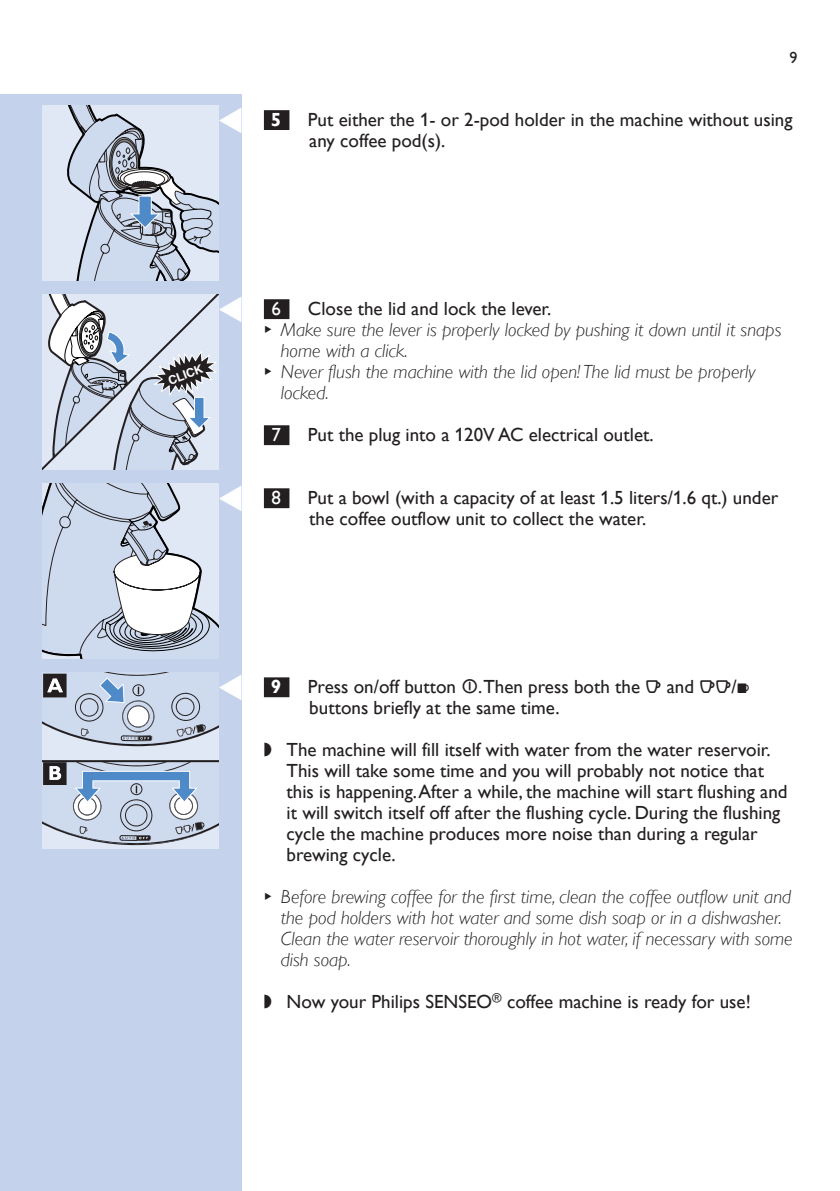
<style>
.page{position:relative;width:840px;height:1191px;background:#fff}
.page>*{position:absolute;margin:0;border:0;box-sizing:border-box;transform-origin:0 0}
.t1{font:36px "Philips Tape";color:#fff}
.t2{font:19px/21px "Gill Sans Alt One WGL";color:#231f20}
.t3{font:italic 19px/21px "Gill Sans Alt One WGL Light";color:#231f20}
.t4{font:19px "Gill Sans Alt One WGL";color:#fff}
.t5{font:16px "Gill Sans Alt One WGL";color:#231f20}
.t6{font:700 12px "Helvetica";color:#fff}
.s1{font-family:"Gill Sans Alt One WGL";font-weight:700;font-size:19px}
.s2{font-family:"Gill Sans Alt One WGL";font-size:19px}
.s3{font-family:"Philipsfonta Plain"}
.s4{font-family:"Philipslll Font"}
</style>
<div class="page">
<div style="left:0;top:95px;width:241px;height:1096px;background:#c4d3eb"></div>
<div style="left:264px;top:110px;width:25px;height:20px;background:#231f20"></div>
<div style="left:264px;top:299px;width:25px;height:20px;background:#231f20"></div>
<div style="left:264px;top:425px;width:25px;height:20px;background:#231f20"></div>
<div style="left:264px;top:488px;width:25px;height:20px;background:#231f20"></div>
<div style="left:264px;top:677px;width:25px;height:20px;background:#231f20"></div>
<div style="left:43px;top:105px;width:175px;height:176px;background:#e1e8f5"></div>
<svg style="left:67px;top:105px;width:151px;height:176px"></svg>
<svg style="left:43px;top:294px;width:175px;height:176px"></svg>
<svg style="left:43px;top:483px;width:175px;height:176px"></svg>
<svg style="left:43px;top:672px;width:175px;height:176px"></svg>
<p class="t5" style="left:789px;top:47px;width:9px">9</p>
<h1 class="t1" style="left:215px;top:101px;width:67px">C <span class="s1">5</span></h1>
<p class="t2" style="left:308px;top:109px;width:486px">Put either the 1- or 2-pod holder in the machine without using any coffee pod(s).</p>
<p class="t6" style="left:165px;top:370px;width:37px;rotate:-20deg">CLICK</p>
<h1 class="t1" style="left:215px;top:290px;width:67px">C <span class="s2">6</span></h1>
<p class="t2" style="left:308px;top:298px;width:245px">Close the lid and lock the lever.</p>
<p class="t3" style="left:264px;top:319px;width:518px"><sup>B</sup> Make sure the lever is properly locked by pushing it down until it snaps</p>
<p class="t3" style="left:281px;top:340px;width:128px">home with a click.</p>
<p class="t3" style="left:264px;top:361px;width:493px"><sup>B</sup> Never flush the machine with the lid open! The lid must be properly</p>
<p class="t3" style="left:281px;top:382px;width:49px">locked.</p>
<p class="t4" style="left:271px;top:422px;width:11px">7</p>
<p class="t2" style="left:308px;top:424px;width:347px">Put the plug into a 120V AC electrical outlet.</p>
<h1 class="t1" style="left:215px;top:479px;width:67px">C <span class="s2">8</span></h1>
<p class="t2" style="left:308px;top:487px;width:471px">Put a bowl (with a capacity of at least 1.5 liters/1.6 qt.) under the coffee outflow unit to collect the water.</p>
<h1 class="t1" style="left:215px;top:668px;width:67px">C <span class="s1">9</span></h1>
<p class="t2" style="left:308px;top:676px;width:443px">Press on/off button <span class="s3">I</span>.Then press both the <span class="s4">q</span> and <span class="s4">qq</span>/<span class="s4">w </span>buttons briefly at the same time.</p>
<p class="t2" style="left:286px;top:739px;width:502px;text-indent:-23px">◗ The machine will fill itself with water from the water reservoir.<br>This will take some time and you will probably not notice that this is happening. After a while, the machine will start flushing and it will switch itself off after the flushing cycle. During the flushing cycle the machine produces more noise than during a regular brewing cycle.</p>
<p class="t3" style="left:281px;top:886px;width:513px;text-indent:-17px"><sup>B</sup> Before brewing coffee for the first time, clean the coffee outflow unit and the pod holders with hot water and some dish soap or in a dishwasher.<br>Clean the water reservoir thoroughly in hot water, if necessary with some dish soap.</p>
<p class="t2" style="left:264px;top:991px;width:488px">◗ Now your Philips Senseo<sup>®</sup> coffee machine is ready for use!</p>
</div>
